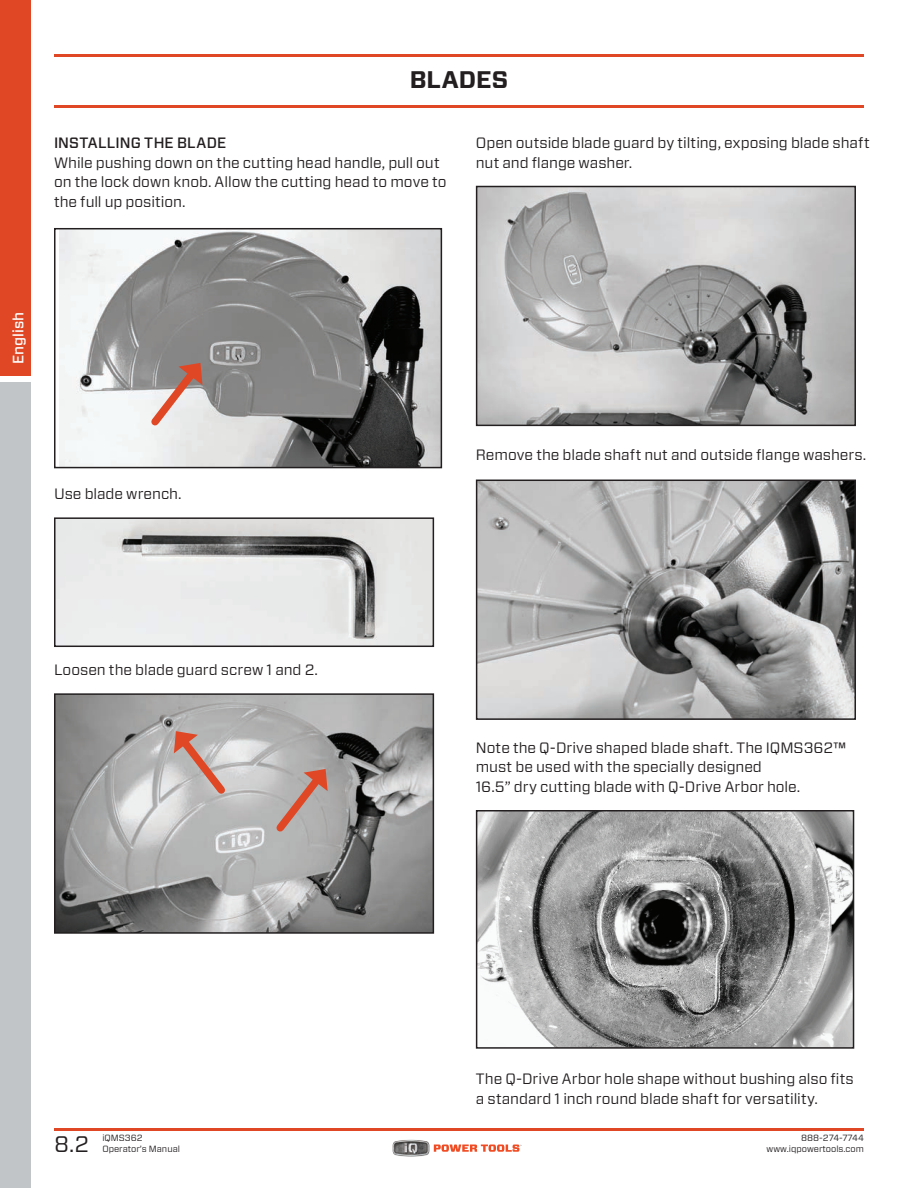
<style>
.page{position:relative;width:918px;height:1188px;background:#fff}
.page>*{position:absolute;margin:0;border:0;box-sizing:border-box;transform-origin:0 0}
.t1{font:700 24px "Forza";letter-spacing:.005em;color:#231f20}
.t2{font:22.5px "Forza";color:#231f20}
.t3{font:15px/19.5px "Forza";letter-spacing:-.005em;color:#231f20}
.t4{font:500 15px "Forza";letter-spacing:.01em;color:#231f20}
.t5{font:500 15px "Forza";letter-spacing:.005em;color:#fff}
.t6{font:9px/10.5px "Forza";color:#231f20}
.s1{font-weight:500}
</style>
<div class="page">
<hr style="left:54px;top:1128px;width:810px;height:2px;background:#df4725">
<hr style="left:54px;top:54px;width:810px;height:2px;background:#df4725">
<hr style="left:54px;top:106px;width:810px;height:2px;background:#df4725">
<img style="left:392px;top:1139px;width:48px;height:18px">
<svg style="left:434px;top:1145px;width:88px;height:7px"></svg>
<div style="left:0;top:0;width:31px;height:376px;background:#df4725"></div>
<div style="left:0;top:383px;width:31px;height:805px;background:#c1c5c7"></div>
<img style="left:59px;top:231px;width:380px;height:234px">
<div style="left:54px;top:228px;width:388px;height:240px;border:2px solid #231f20"></div>
<img style="left:57px;top:696px;width:374px;height:235px">
<div style="left:54px;top:693px;width:380px;height:241px;border:2px solid #231f20"></div>
<img style="left:479px;top:189px;width:374px;height:234px">
<div style="left:476px;top:186px;width:380px;height:240px;border:2px solid #231f20"></div>
<img style="left:479px;top:483px;width:374px;height:234px">
<div style="left:476px;top:480px;width:380px;height:240px;border:2px solid #231f20"></div>
<img style="left:479px;top:813px;width:372px;height:233px">
<div style="left:476px;top:810px;width:378px;height:239px;border:2px solid #231f20"></div>
<img style="left:57px;top:520px;width:374px;height:124px">
<div style="left:54px;top:517px;width:380px;height:130px;border:2px solid #231f20"></div>
<svg style="left:145px;top:360px;width:60px;height:72px;background:#cbb3ad"></svg>
<svg style="left:270px;top:766px;width:60px;height:72px;background:#b9a09b"></svg>
<svg style="left:172px;top:729px;width:60px;height:72px;background:#c7aea9"></svg>
<h1 class="t1" style="left:410px;top:64px;width:100px">BLADES</h1>
<p class="t4" style="left:54px;top:133px;width:174px">INSTALLING THE BLADE</p>
<p class="t3" style="left:54px;top:152px;width:394px">While pushing down on the cutting head handle, pull out on the lock down knob. Allow the cutting head to move to the full up position.</p>
<p class="t3" style="left:476px;top:133px;width:395px">Open outside blade guard by tilting, exposing blade shaft nut and flange washer.</p>
<p class="t5" style="left:8px;top:364px;width:54px;rotate:-90deg">English</p>
<p class="t3" style="left:54px;top:484px;width:129px">Use blade wrench.</p>
<p class="t3" style="left:476px;top:445px;width:392px">Remove the blade shaft nut and outside flange washers.</p>
<p class="t3" style="left:54px;top:659px;width:265px">Loosen the blade guard screw 1 and 2.</p>
<p class="t3" style="left:476px;top:737px;width:372px">Note the Q-Drive shaped blade shaft. The IQMS362<span class="s1">™ </span>must be used with the specially designed<br>16.5” dry cutting blade with Q-Drive Arbor hole.</p>
<h2 class="t2" style="left:54px;top:1129px;width:36px">8.2</h2>
<p class="t3" style="left:476px;top:1069px;width:380px">The Q-Drive Arbor hole shape without bushing also fits a standard 1 inch round blade shaft for versatility.</p>
<p class="t6" style="left:102px;top:1133px;width:79px">iQMS362<br>Operator’s Manual</p>
<p class="t6" style="left:767px;top:1133px;width:99px;text-align:right">888-274-7744 www.iqpowertools.com</p>
</div>
